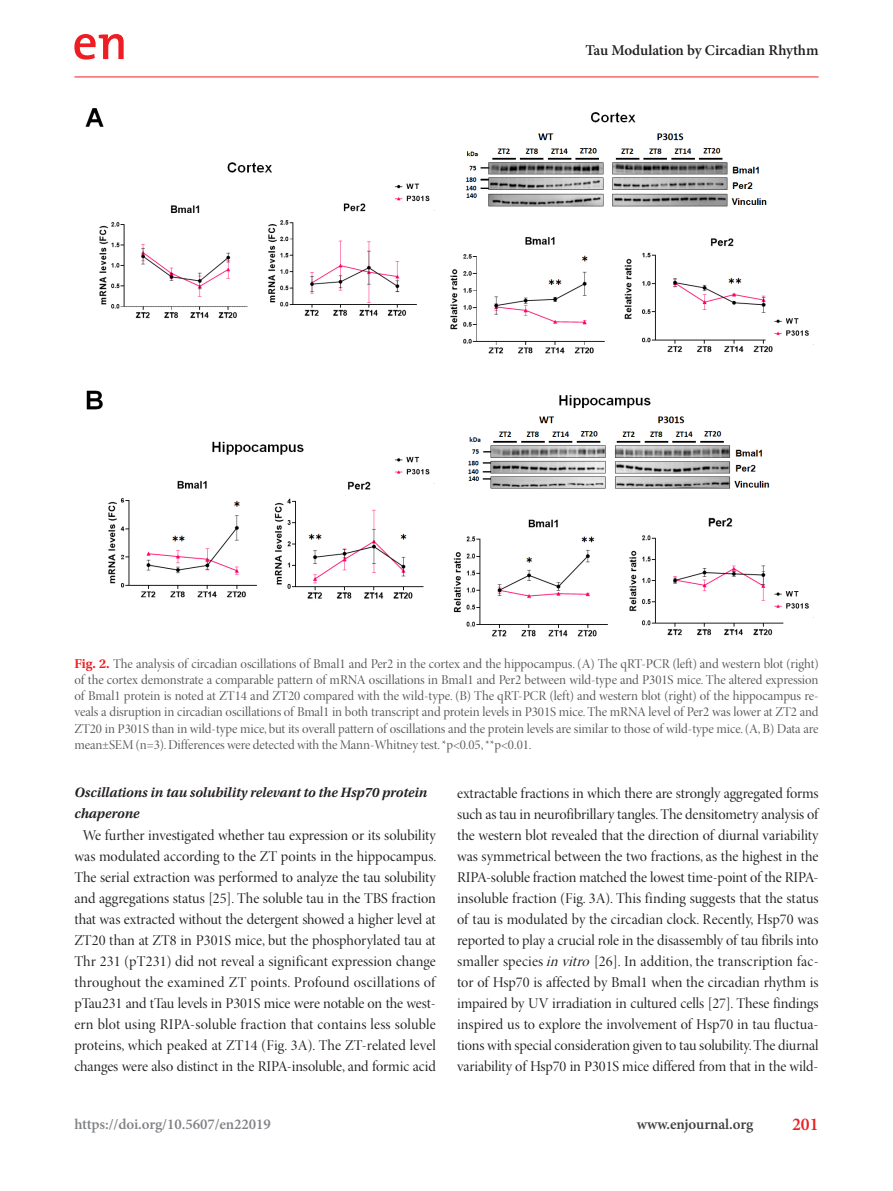
<style>
.page{position:relative;width:893px;height:1191px;background:#fff}
.page>*{position:absolute;margin:0;border:0;box-sizing:border-box;transform-origin:0 0}
.t1{font:600 18px "Minion Pro";color:#ee1d23}
.t2{font:15px/21px "Minion Pro Disp";color:#231f20;text-align:center}
.t3{font:600 15px "Minion Pro";letter-spacing:-.005em;color:#808285}
.t4{font:600 15px "Minion Pro";letter-spacing:-.005em;color:#231f20}
.t5{font:600 15px "Minion Pro";letter-spacing:-.005em;color:#3e3e3f}
.t6{font:italic 600 14.25px/21px "Utopia Std";letter-spacing:-.005em;color:#231f20}
.t7{font:13.5px/16.2px "Minion Pro Disp";letter-spacing:-.005em;color:#57585a;text-align:justify}
.s1{font-family:"Utopia Std";font-weight:600;color:#ee1d23}
.s2{font-style:italic}
</style>
<div class="page">
<hr style="left:74px;top:77px;width:745px;height:1px;background:#ee1d23">
<svg style="left:74px;top:34px;width:50px;height:26px"></svg>
<img style="left:85px;top:108px;width:724px;height:529px">
<p class="t4" style="left:585px;top:40px;width:235px">Tau Modulation by Circadian Rhythm</p>
<p class="t7" style="left:74px;top:656px;width:746px"><span class="s1">Fig. 2.</span> The analysis of circadian oscillations of Bmal1 and Per2 in the cortex and the hippocampus. (A) The qRT-PCR (left) and western blot (right) of the cortex demonstrate a comparable pattern of mRNA oscillations in Bmal1 and Per2 between wild-type and P301S mice. The altered expression of Bmal1 protein is noted at ZT14 and ZT20 compared with the wild-type. (B) The qRT-PCR (left) and western blot (right) of the hippocampus re&shy;veals a disruption in circadian oscillations of Bmal1 in both transcript and protein levels in P301S mice. The mRNA level of Per2 was lower at ZT2 and ZT20 in P301S than in wild-type mice, but its overall pattern of oscillations and the protein levels are similar to those of wild-type mice. (A, B) Data are mean±SEM (n=3). Differences were detected with the Mann-Whitney test. *p&lt;0.05, **p&lt;0.01.</p>
<p class="t6" style="left:74px;top:782px;width:354px">Oscillations in tau solubility relevant to the Hsp70 protein chaperone</p>
<p class="t2" style="left:74px;top:824px;width:364px">We further investigated whether tau expression or its solubility was modulated according to the ZT points in the hippocampus.<br>The serial extraction was performed to analyze the tau solubility and aggregations status [25]. The soluble tau in the TBS fraction that was extracted without the detergent showed a higher level at ZT20 than at ZT8 in P301S mice, but the phosphorylated tau at Thr 231 (pT231) did not reveal a significant expression change throughout the examined ZT points. Profound oscillations of pTau231 and tTau levels in P301S mice were notable on the west&shy;ern blot using RIPA-soluble fraction that contains less soluble proteins, which peaked at ZT14 (Fig. 3A). The ZT-related level changes were also distinct in the RIPA-insoluble, and formic acid</p>
<p class="t2" style="left:457px;top:782px;width:363px;text-align:justify">extractable fractions in which there are strongly aggregated forms such as tau in neurofibrillary tangles. The densitometry analysis of the western blot revealed that the direction of diurnal variability was symmetrical between the two fractions, as the highest in the RIPA-soluble fraction matched the lowest time-point of the RIPA&shy;insoluble fraction (Fig. 3A). This finding suggests that the status of tau is modulated by the circadian clock. Recently, Hsp70 was reported to play a crucial role in the disassembly of tau fibrils into smaller species <span class="s2">invitro</span> [26]. In addition, the transcription fac&shy;tor of Hsp70 is affected by Bmal1 when the circadian rhythm is impaired by UV irradiation in cultured cells [27]. These findings inspired us to explore the involvement of Hsp70 in tau fluctua&shy;tions with special consideration given to tau solubility. The diurnal variability of Hsp70 in P301S mice differed from that in the wild-</p>
<p class="t3" style="left:74px;top:1114px;width:198px">https://doi.org/10.5607/en22019</p>
<p class="t5" style="left:637px;top:1114px;width:118px">www.enjournal.org</p>
<p class="t1" style="left:792px;top:1112px;width:28px">201</p>
</div>
